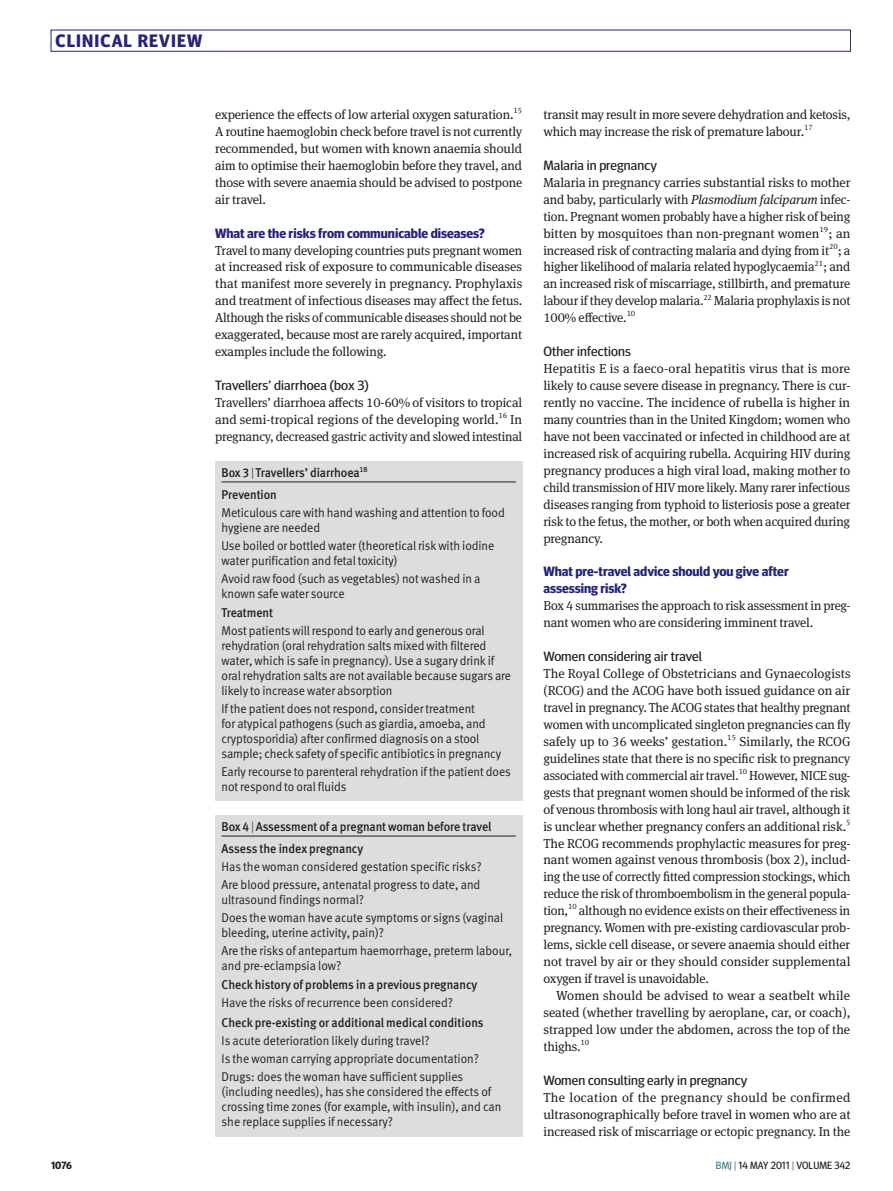
<style>
.page{position:relative;width:893px;height:1191px;background:#fff}
.page>*{position:absolute;margin:0;border:0;box-sizing:border-box;transform-origin:0 0}
.top_strap_12{font:700 18px "Meta Headline OT";letter-spacing:.06em;color:#26237b}
.subhead2{font:13.5px "Meta Headline OT";letter-spacing:.01em;color:#231f20;scale:1.05 1}
.subhead1{font:700 13.5px/17px "Meta Headline OT";color:#26237b}
.body{font:13.05px/17px "Meta Serif Pro";letter-spacing:-.01em;color:#231f20;text-align:justify}
.body-2{font:13.05px/17px "Meta Serif Pro";letter-spacing:-.01em;color:#231f20;text-align:justify;scale:.96 1}
.body_indent{font:13.05px/17px "Meta Serif Pro";color:#231f20;text-align:justify}
.box_text_lists{font:12.75px/15px "Meta Normal LF";letter-spacing:-.005em;color:#231f20;scale:.95 1}
.box_text_head_2{font:12.75px "Meta Medium LF";color:#231f20;scale:.95 1}
.box_text_head{font:12.75px "Meta Medium LF";letter-spacing:-.005em;color:#231f20;scale:.95 1}
.t1{font:10.5px "Meta Headline OT";letter-spacing:.01em;color:#231f20}
.t2{font:700 10.5px "Meta Headline OT";color:#231f20}
.body-3{font:7.8px "Meta Serif Pro";letter-spacing:-.015em;color:#231f20}
.body-4{font:7.8px "Meta Serif Pro";letter-spacing:-.015em;color:#231f20;scale:.96 1}
.body_indent-2{font:7.8px "Meta Serif Pro";color:#231f20}
.s1{font-family:"Meta Headline OT";font-weight:300}
.s2{font-style:italic}
.s3{color:#3c7b93}
.s4{font-weight:300}
</style>
<div class="page">
<div style="left:215px;top:461px;width:307px;height:339px;background:#dedddc"></div>
<hr style="left:222px;top:481px;width:294px;height:1px;background:#231f20">
<div style="left:215px;top:815px;width:307px;height:321px;background:#dedddc"></div>
<hr style="left:222px;top:835px;width:294px;height:1px;background:#231f20">
<p class="top_strap_12" style="left:56px;top:30px;width:148px">CLINICAL REVIEW</p>
<p class="body" style="left:215px;top:105px;width:300px">experience the effects of low arterial oxygen saturation.</p>
<p class="body-3" style="left:513px;top:105px;width:10px">15</p>
<p class="body" style="left:215px;top:122px;width:309px">A routine haemoglobin check before travel is not currently recommended, but women with known anaemia should aim to optimise their haemoglobin before they travel, and those with severe anaemia should be advised to postpone air travel.</p>
<p class="subhead1" style="left:215px;top:224px;width:271px">What are the risks from communicable diseases?</p>
<p class="body" style="left:215px;top:241px;width:309px">Travel to many developing countries puts pregnant women at increased risk of exposure to communicable diseases that manifest more severely in pregnancy. Prophylaxis and treatment of infectious diseases may affect the fetus.<br>Although the risks of communicable diseases should not be exaggerated, because most are rarely acquired, important examples include the following.</p>
<p class="subhead2" style="left:215px;top:377px;width:148px">Travellers’ diarrhoea (box 3)</p>
<p class="body" style="left:215px;top:393px;width:309px">Travellers’ diarrhoea affects 10-60% of visitors to tropical and semi-tropical regions of the developing world.<sup>16</sup> In pregnancy, decreased gastric activity and slowed intestinal</p>
<p class="box_text_head" style="left:222px;top:465px;width:155px">Box 3 <span class="s1">|</span> Travellers’ diarrhoea<sup>18</sup></p>
<p class="box_text_head_2" style="left:222px;top:487px;width:60px">Prevention</p>
<p class="box_text_lists" style="left:222px;top:505px;width:300px">Meticulous care with hand washing and attention to food hygiene are needed</p>
<p class="box_text_lists" style="left:222px;top:538px;width:289px">Use boiled or bottled water (theoretical risk with iodine water purification and fetal toxicity)</p>
<p class="box_text_lists" style="left:222px;top:571px;width:274px">Avoid raw food (such as vegetables) not washed in a known safe water source</p>
<p class="box_text_head_2" style="left:222px;top:605px;width:56px">Treatment</p>
<p class="box_text_lists" style="left:222px;top:623px;width:306px">Most patients will respond to early and generous oral rehydration (oral rehydration salts mixed with filtered water, which is safe in pregnancy). Use a sugary drink if oral rehydration salts are not available because sugars are likely to increase water absorption</p>
<p class="box_text_lists" style="left:222px;top:701px;width:296px">If the patient does not respond, consider treatment<br>for atypical pathogens (such as giardia, amoeba, and cryptosporidia) after confirmed diagnosis on a stool sample; check safety of specific antibiotics in pregnancy</p>
<p class="box_text_lists" style="left:222px;top:764px;width:306px">Early recourse to parenteral rehydration if the patient does not respond to oral fluids</p>
<p class="box_text_head" style="left:222px;top:819px;width:286px">Box 4 <span class="s1">|</span> Assessment of a pregnant woman before travel</p>
<p class="box_text_head_2" style="left:222px;top:841px;width:151px">Assess the index pregnancy</p>
<p class="box_text_lists" style="left:222px;top:859px;width:275px">Has the woman considered gestation specific risks?</p>
<p class="box_text_lists" style="left:222px;top:877px;width:274px">Are blood pressure, antenatal progress to date, and ultrasound findings normal?</p>
<p class="box_text_lists" style="left:222px;top:910px;width:298px">Does the woman have acute symptoms or signs (vaginal bleeding, uterine activity, pain)?</p>
<p class="box_text_lists" style="left:222px;top:943px;width:308px">Are the risks of antepartum haemorrhage, preterm labour, and pre-eclampsia low?</p>
<p class="box_text_head_2" style="left:222px;top:977px;width:271px">Check history of problems in a previous pregnancy</p>
<p class="box_text_lists" style="left:222px;top:995px;width:245px">Have the risks of recurrence been considered?</p>
<p class="box_text_head_2" style="left:222px;top:1014px;width:277px">Check pre-existing or additional medical conditions</p>
<p class="box_text_lists" style="left:222px;top:1032px;width:221px">Is acute deterioration likely during travel?</p>
<p class="box_text_lists" style="left:222px;top:1050px;width:272px">Is the woman carrying appropriate documentation?</p>
<p class="box_text_lists" style="left:222px;top:1068px;width:296px">Drugs: does the woman have sufficient supplies (including needles), has she considered the effects of crossing time zones (for example, with insulin), and can she replace supplies if necessary?</p>
<p class="body" style="left:543px;top:105px;width:309px">transit may result in more severe dehydration and ketosis, which may increase the risk of premature labour.<sup>17</sup></p>
<p class="subhead2" style="left:543px;top:157px;width:110px">Malaria in pregnancy</p>
<p class="body" style="left:543px;top:173px;width:309px">Malaria in pregnancy carries substantial risks to mother and baby, particularly with <span class="s2">Plasmodium falciparum</span> infec&shy;tion. Pregnant women probably have a higher risk of being bitten by mosquitoes than non-pregnant women<sup>19</sup>; an increased risk of contracting malaria and dying from it<sup>20</sup>; a higher likelihood of malaria related hypoglycaemia</p>
<p class="body-3" style="left:815px;top:257px;width:10px">21</p>
<p class="body" style="left:543px;top:258px;width:308px;text-indent:280px">; and an increased risk of miscarriage, stillbirth, and premature labour if they develop malaria.</p>
<p class="body-3" style="left:703px;top:291px;width:10px">22</p>
<p class="body" style="left:714px;top:292px;width:138px">Malaria prophylaxis is not</p>
<p class="body" style="left:543px;top:309px;width:93px">100% effective.<sup>10</sup></p>
<p class="subhead2" style="left:543px;top:343px;width:85px">Other infections</p>
<p class="body" style="left:543px;top:359px;width:309px">Hepatitis E is a faeco-oral hepatitis virus that is more likely to cause severe disease in pregnancy. There is cur&shy;rently no vaccine. The incidence of rubella is higher in many countries than in the United Kingdom; women who have not been vaccinated or infected in childhood are at increased risk of acquiring rubella. Acquiring HIV during pregnancy produces a high viral load, making mother to child transmission of HIV more likely. Many rarer infectious diseases ranging from typhoid to listeriosis pose a greater risk to the fetus, the mother, or both when acquired during pregnancy.</p>
<p class="subhead1" style="left:543px;top:563px;width:247px">What pre-travel advice should you give after assessing risk?</p>
<p class="body" style="left:543px;top:596px;width:308px">Box 4 summarises the approach to risk assessment in preg&shy;nant women who are considering imminent travel.</p>
<p class="subhead2" style="left:543px;top:648px;width:152px">Women considering air travel</p>
<p class="body" style="left:543px;top:664px;width:309px">The Royal College of Obstetricians and Gynaecologists (RCOG) and the ACOG have both issued guidance on air travel in pregnancy. The ACOG states that healthy pregnant women with uncomplicated singleton pregnancies can fly safely up to 36 weeks’ gestation.<sup>15</sup> Similarly, the RCOG guidelines state that there is no specific risk to pregnancy associated with commercial air travel.</p>
<p class="body-4" style="left:739px;top:765px;width:10px">10</p>
<p class="body-2" style="left:543px;top:766px;width:321px;text-indent:206px">However, NICE sug&shy;gests that pregnant women should be informed of the risk of venous thrombosis with long haul air travel, although it is unclear whether pregnancy confers an additional risk.</p>
<p class="body-3" style="left:846px;top:816px;width:6px">5</p>
<p class="body" style="left:543px;top:834px;width:309px">The RCOG recommends prophylactic measures for preg&shy;nant women against venous thrombosis (box 2), includ&shy;ing the use of correctly fitted compression stockings, which reduce the risk of thromboembolism in the general popula&shy;tion,</p>
<p class="body-3" style="left:568px;top:901px;width:10px">10</p>
<p class="body" style="left:543px;top:901px;width:309px;text-indent:35px">although no evidence exists on their effectiveness in pregnancy. Women with pre-existing cardiovascular prob&shy;lems, sickle cell disease, or severe anaemia should either not travel by air or they should consider supplemental oxygen if travel is unavoidable.</p>
<p class="body_indent" style="left:543px;top:986px;width:309px;text-indent:13px">Women should be advised to wear a seatbelt while seated (whether travelling by aeroplane, car, or coach), strapped low under the abdomen, across the top of the thighs.</p>
<p class="body_indent-2" style="left:580px;top:1036px;width:10px">10</p>
<p class="subhead2" style="left:543px;top:1071px;width:196px">Women consulting early in pregnancy</p>
<p class="body" style="left:543px;top:1088px;width:309px">The location of the pregnancy should be confirmed ultrasonographically before travel in women who are at increased risk of miscarriage or ectopic pregnancy. In the</p>
<p class="t2" style="left:51px;top:1159px;width:22px">1076</p>
<p class="t1" style="left:716px;top:1159px;width:136px"><span class="s3">BMJ</span> <span class="s4">|</span> 14 MAY 2011 <span class="s4">|</span> VOLUME 342</p>
</div>
